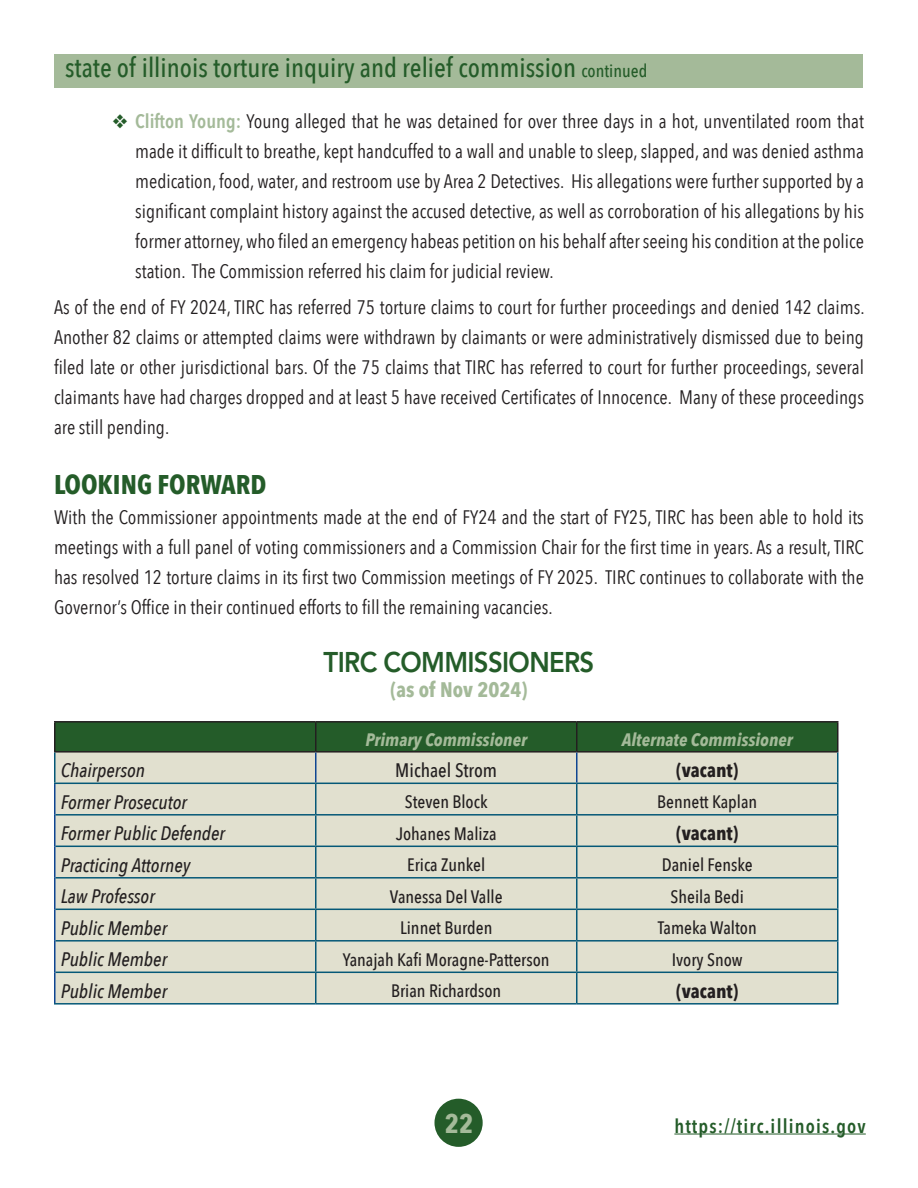
<style>
.page{position:relative;width:918px;height:1188px;background:#fff}
.page>*{position:absolute;margin:0;border:0;box-sizing:border-box;transform-origin:0 0}
.t1{font:800 28.5px "Avenir";letter-spacing:-.025em;color:#245c29;scale:.9 1}
.t2{font:500 27px "Avenir Next Condensed";color:#245c29}
.t3{font:700 27px "Avenir Next Condensed";color:#245c29}
.t4{font:700 27px "Avenir Next Condensed";color:#a4ba99}
.t5{font:700 21px "Avenir Next Condensed";color:#a4ba99}
.t6{font:19.5px/30px "Avenir Next Condensed";color:#231f20;text-align:justify}
.t7{font:italic 500 19.5px "Avenir Next Condensed";color:#231f20}
.t8{font:600 19.5px "Avenir Next Condensed";letter-spacing:.06em;color:#245c29}
.t9{font:700 19.5px "Avenir Next Condensed";color:#231f20}
.t10{font:500 19.5px "Avenir Next Condensed";color:#231f20}
.Heading{font:500 18px "Avenir Next Condensed";color:#231f20}
.Heading-2{font:italic 700 18px "Avenir Next Condensed";color:#a4ba99}
.s1{font-size:18px}
.s2{color:#245c29}
.s3{font-weight:600;color:#a4ba99}
</style>
<div class="page">
<div style="left:434px;top:1099px;width:49px;height:48px;background:#245c29;border-radius:50%"></div>
<hr style="left:674px;top:1134px;width:192px;height:1px;background:#245c29">
<div style="left:55px;top:55px;width:808px;height:33px;background:#a4ba99"></div>
<div style="left:56px;top:784px;width:781px;height:219px;background:#e1e0cf"></div>
<hr style="left:54px;top:721px;width:262px;height:2px;background:#231f20">
<hr style="left:54px;top:723px;width:2px;height:28px;background:#231f20">
<hr style="left:316px;top:721px;width:261px;height:2px;background:#231f20">
<hr style="left:577px;top:721px;width:261px;height:2px;background:#231f20">
<svg style="left:55px;top:722px;width:783px;height:61px;background:#819d7c"></svg>
<hr style="left:54px;top:751px;width:262px;height:2px;background:#231f20">
<hr style="left:316px;top:751px;width:261px;height:2px;background:#231f20">
<hr style="left:577px;top:751px;width:261px;height:2px;background:#231f20">
<hr style="left:576px;top:753px;width:2px;height:30px;background:#0f4692">
<hr style="left:315px;top:753px;width:1px;height:30px;background:#0f4692">
<hr style="left:54px;top:753px;width:2px;height:30px;background:#055877">
<hr style="left:837px;top:753px;width:1px;height:30px;background:#055877">
<hr style="left:837px;top:784px;width:1px;height:30px;background:#055877">
<hr style="left:837px;top:816px;width:1px;height:30px;background:#055877">
<hr style="left:837px;top:847px;width:1px;height:30px;background:#055877">
<hr style="left:837px;top:879px;width:1px;height:30px;background:#055877">
<hr style="left:837px;top:910px;width:1px;height:30px;background:#055877">
<hr style="left:837px;top:942px;width:1px;height:30px;background:#055877">
<hr style="left:837px;top:973px;width:1px;height:30px;background:#055877">
<hr style="left:577px;top:783px;width:261px;height:1px;background:#055877">
<hr style="left:577px;top:814px;width:261px;height:2px;background:#055877">
<hr style="left:577px;top:846px;width:261px;height:1px;background:#055877">
<hr style="left:577px;top:877px;width:261px;height:2px;background:#055877">
<hr style="left:577px;top:909px;width:261px;height:1px;background:#055877">
<hr style="left:577px;top:940px;width:261px;height:2px;background:#055877">
<hr style="left:577px;top:972px;width:261px;height:1px;background:#055877">
<hr style="left:577px;top:1003px;width:261px;height:2px;background:#055877">
<hr style="left:54px;top:784px;width:2px;height:31px;background:#0f4692">
<hr style="left:54px;top:815px;width:2px;height:31px;background:#0f4692">
<hr style="left:54px;top:846px;width:2px;height:32px;background:#0f4692">
<hr style="left:54px;top:878px;width:2px;height:31px;background:#0f4692">
<hr style="left:54px;top:909px;width:2px;height:32px;background:#0f4692">
<hr style="left:54px;top:941px;width:2px;height:31px;background:#0f4692">
<hr style="left:54px;top:972px;width:2px;height:31px;background:#0f4692">
<hr style="left:54px;top:783px;width:262px;height:1px;background:#055877">
<hr style="left:316px;top:783px;width:261px;height:1px;background:#055877">
<hr style="left:315px;top:784px;width:1px;height:30px;background:#055877">
<hr style="left:576px;top:784px;width:2px;height:30px;background:#055877">
<hr style="left:315px;top:816px;width:1px;height:30px;background:#055877">
<hr style="left:576px;top:816px;width:2px;height:30px;background:#055877">
<hr style="left:315px;top:847px;width:1px;height:30px;background:#055877">
<hr style="left:576px;top:847px;width:2px;height:30px;background:#055877">
<hr style="left:315px;top:879px;width:1px;height:30px;background:#055877">
<hr style="left:576px;top:879px;width:2px;height:30px;background:#055877">
<hr style="left:315px;top:910px;width:1px;height:30px;background:#055877">
<hr style="left:576px;top:910px;width:2px;height:30px;background:#055877">
<hr style="left:315px;top:942px;width:1px;height:30px;background:#055877">
<hr style="left:576px;top:942px;width:2px;height:30px;background:#055877">
<hr style="left:315px;top:973px;width:1px;height:30px;background:#055877">
<hr style="left:576px;top:973px;width:2px;height:30px;background:#055877">
<hr style="left:56px;top:814px;width:260px;height:2px;background:#055877">
<hr style="left:316px;top:814px;width:261px;height:2px;background:#055877">
<hr style="left:56px;top:846px;width:260px;height:1px;background:#055877">
<hr style="left:316px;top:846px;width:261px;height:1px;background:#055877">
<hr style="left:56px;top:877px;width:260px;height:2px;background:#055877">
<hr style="left:316px;top:877px;width:261px;height:2px;background:#055877">
<hr style="left:56px;top:909px;width:260px;height:1px;background:#055877">
<hr style="left:316px;top:909px;width:261px;height:1px;background:#055877">
<hr style="left:56px;top:940px;width:260px;height:2px;background:#055877">
<hr style="left:316px;top:940px;width:261px;height:2px;background:#055877">
<hr style="left:56px;top:972px;width:260px;height:1px;background:#055877">
<hr style="left:316px;top:972px;width:261px;height:1px;background:#055877">
<hr style="left:54px;top:1003px;width:262px;height:2px;background:#055877">
<hr style="left:316px;top:1003px;width:261px;height:2px;background:#055877">
<h2 class="t2" style="left:65px;top:51px;width:584px">state of illinois torture inquiry and relief commission <span class="s1">continued</span></h2>
<p class="t6" style="left:135px;top:105px;width:730px;text-indent:-23px"><span class="s2">❖</span> <span class="s3">Clifton Young:</span> Young alleged that he was detained for over three days in a hot, unventilated room that made it difficult to breathe, kept handcuffed to a wall and unable to sleep, slapped, and was denied asthma medication, food, water, and restroom use by Area 2 Detectives. His allegations were further supported by a significant complaint history against the accused detective, as well as corroboration of his allegations by his former attorney, who filed an emergency habeas petition on his behalf after seeing his condition at the police station. The Commission referred his claim for judicial review.</p>
<p class="t6" style="left:54px;top:292px;width:812px">As of the end of FY 2024, TIRC has referred 75 torture claims to court for further proceedings and denied 142 claims.<br>Another 82 claims or attempted claims were withdrawn by claimants or were administratively dismissed due to being filed late or other jurisdictional bars. Of the 75 claims that TIRC has referred to court for further proceedings, several claimants have had charges dropped and at least 5 have received Certificates of Innocence. Many of these proceedings are still pending.</p>
<p class="t3" style="left:54px;top:468px;width:214px">LOOKING FORWARD</p>
<p class="t6" style="left:54px;top:502px;width:812px">With the Commissioner appointments made at the end of FY24 and the start of FY25, TIRC has been able to hold its meetings with a full panel of voting commissioners and a Commission Chair for the first time in years. As a result, TIRC has resolved 12 torture claims in its first two Commission meetings of FY 2025. TIRC continues to collaborate with the Governor’s Office in their continued efforts to fill the remaining vacancies.</p>
<p class="t1" style="left:324px;top:640px;width:302px">TIRC COMMISSIONERS</p>
<p class="t5" style="left:391px;top:677px;width:138px">(as of Nov 2024)</p>
<p class="Heading-2" style="left:365px;top:728px;width:163px">Primary Commissioner</p>
<p class="Heading-2" style="left:622px;top:728px;width:173px">Alternate Commissioner</p>
<p class="t7" style="left:61px;top:759px;width:86px">Chairperson</p>
<p class="t10" style="left:395px;top:759px;width:103px">Michael Strom</p>
<p class="t9" style="left:676px;top:759px;width:64px">(vacant)</p>
<p class="t7" style="left:61px;top:790px;width:128px">Former Prosecutor</p>
<p class="Heading" style="left:405px;top:791px;width:84px">Steven Block</p>
<p class="Heading" style="left:657px;top:791px;width:102px">Bennett Kaplan</p>
<p class="t7" style="left:61px;top:822px;width:166px">Former Public Defender</p>
<p class="Heading" style="left:396px;top:822px;width:102px">Johanes Maliza</p>
<p class="t9" style="left:676px;top:822px;width:64px">(vacant)</p>
<p class="t7" style="left:61px;top:853px;width:131px">Practicing Attorney</p>
<p class="Heading" style="left:407px;top:854px;width:80px">Erica Zunkel</p>
<p class="Heading" style="left:662px;top:854px;width:92px">Daniel Fenske</p>
<p class="t7" style="left:61px;top:885px;width:96px">Law Professor</p>
<p class="Heading" style="left:390px;top:885px;width:114px">Vanessa Del Valle</p>
<p class="Heading" style="left:671px;top:885px;width:75px">Sheila Bedi</p>
<p class="t7" style="left:61px;top:916px;width:108px">Public Member</p>
<p class="Heading" style="left:400px;top:917px;width:94px">Linnet Burden</p>
<p class="Heading" style="left:658px;top:917px;width:100px">Tameka Walton</p>
<p class="t7" style="left:61px;top:948px;width:108px">Public Member</p>
<p class="Heading" style="left:343px;top:948px;width:208px">Yanajah Kafi Moragne-Patterson</p>
<p class="Heading" style="left:672px;top:948px;width:73px">Ivory Snow</p>
<p class="t7" style="left:61px;top:979px;width:108px">Public Member</p>
<p class="Heading" style="left:391px;top:980px;width:112px">Brian Richardson</p>
<p class="t9" style="left:676px;top:979px;width:64px">(vacant)</p>
<h2 class="t4" style="left:445px;top:1107px;width:30px">22</h2>
<p class="t8" style="left:674px;top:1109px;width:193px">https://tirc.illinois.gov</p>
</div>
